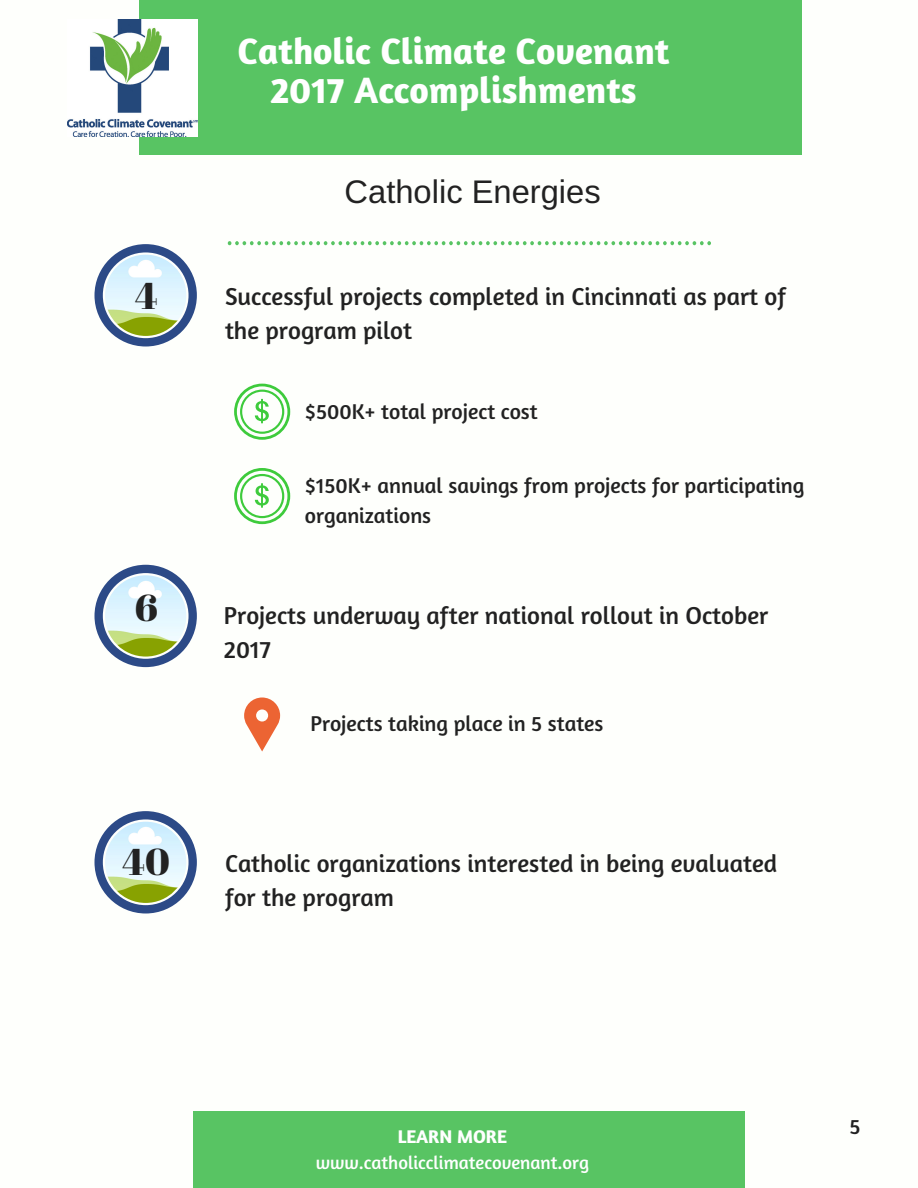
<style>
.page{position:relative;width:918px;height:1188px;background:#fff}
.page>*{position:absolute;margin:0;border:0;box-sizing:border-box;transform-origin:0 0}
.t1{font:700 37.35px/39.3px "Amaranth";color:#fff;text-align:center}
.t2{font:37.35px "Abril Fatface";color:#222}
.t3{font:32.7px "Arimo";color:#222}
.t4{font:24.9px/33.8px "Amaranth";color:#222}
.t5{font:21.75px/30.3px "Amaranth";color:#222}
.t6{font:18.75px "Amaranth";color:#fff}
.t7{font:700 18.75px "Amaranth";color:#fff}
</style>
<div class="page">
<div style="left:140px;top:0;width:662px;height:154px;background:#58c463"></div>
<div style="left:194px;top:1112px;width:551px;height:76px;background:#58c463"></div>
<svg style="left:228px;top:241px;width:483px;height:4px"></svg>
<svg style="left:94px;top:565px;width:103px;height:102px"></svg>
<svg style="left:94px;top:811px;width:103px;height:103px"></svg>
<img style="left:68px;top:19px;width:130px;height:117px">
<svg style="left:94px;top:244px;width:103px;height:102px"></svg>
<svg style="left:234px;top:384px;width:56px;height:56px"></svg>
<svg style="left:234px;top:468px;width:56px;height:56px"></svg>
<svg style="left:244px;top:698px;width:36px;height:54px"></svg>
<h1 class="t2" style="left:135px;top:270px;width:24px">4</h1>
<h1 class="t2" style="left:135px;top:581px;width:25px">6</h1>
<h1 class="t2" style="left:123px;top:836px;width:49px">40</h1>
<h1 class="t1" style="left:238px;top:30px;width:433px">Catholic Climate Covenant<br>2017 Accomplishments</h1>
<h2 class="t3" style="left:345px;top:173px;width:258px">Catholic Energies</h2>
<p class="t4" style="left:225px;top:279px;width:563px">Successful projects completed in Cincinnati as part of the program pilot</p>
<p class="t5" style="left:305px;top:395px;width:234px">$500K+ total project cost</p>
<p class="t5" style="left:305px;top:470px;width:501px">$150K+ annual savings from projects for participating organizations</p>
<p class="t4" style="left:224px;top:598px;width:546px">Projects underway after national rollout in October<br>2017</p>
<p class="t5" style="left:310px;top:708px;width:295px">Projects taking place in 5 states</p>
<p class="t4" style="left:225px;top:846px;width:554px">Catholic organizations interested in being evaluated for the program</p>
<p class="t7" style="left:398px;top:1125px;width:111px">LEARN MORE</p>
<p class="t6" style="left:316px;top:1151px;width:275px">www.catholicclimatecovenant.org</p>
<p class="t5" style="left:849px;top:1111px;width:13px">5</p>
</div>
